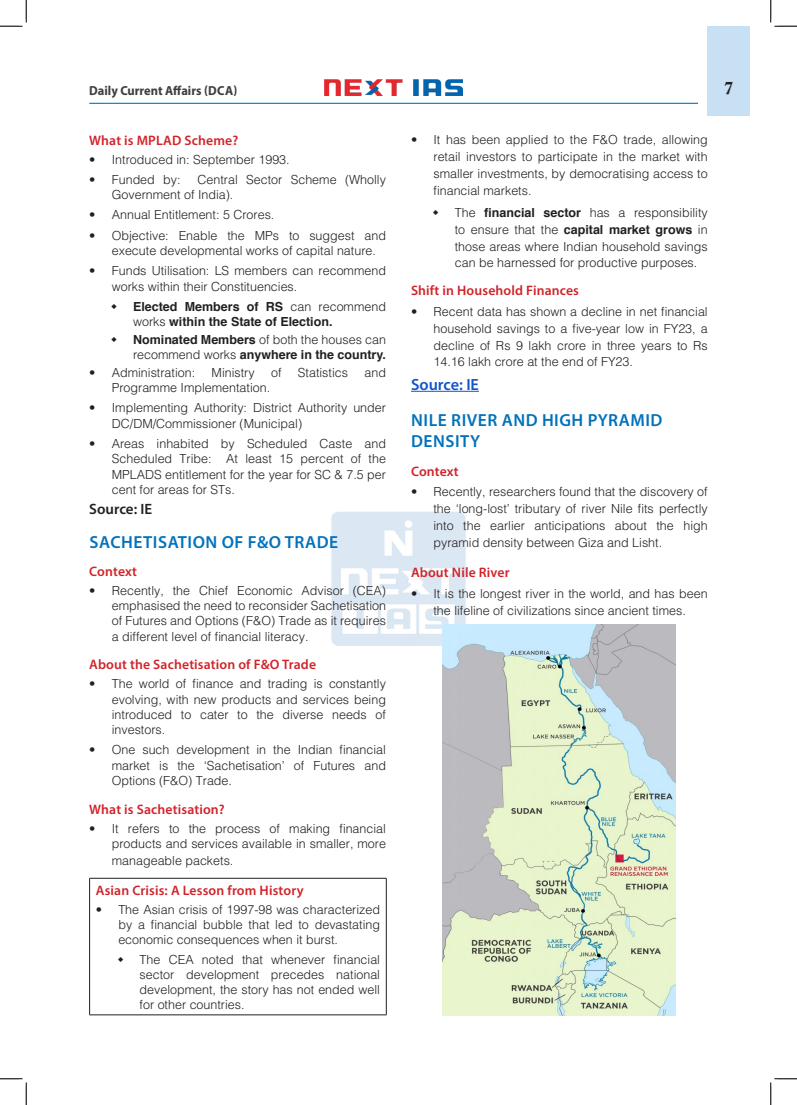
<style>
.page{position:relative;width:797px;height:1105px;background:#fff}
.page>*{position:absolute;margin:0;border:0;box-sizing:border-box;transform-origin:0 0}
.H-1{font:600 17.5px/21px "Myriad Pro";letter-spacing:.03em;color:#0072bc}
.t1{font:17.5px "Calis MT Bol";color:#231f20}
.t2{font:600 16.25px "Myriad Pro";color:#15c}
.t3{font:600 15px "Myriad Pro";color:#231f20}
.H-2{font:600 13.75px "Myriad Pro";letter-spacing:.01em;color:#d1232a}
.t4{font:700 13.12px "Myriad Pro";color:#3e3e3f;scale:.95 1}
.t5{font:300 12.5px/15.2px "Helvetica";color:#231f20;text-align:justify}
.t6{font:700 12.5px/15.2px "Helvetica";color:#231f20}
.s1{font-weight:700}
.s2{font-weight:300}
</style>
<div class="page">
<div style="left:707px;top:26px;width:43px;height:89px;background:#c7e0f3"></div>
<img style="left:325px;top:80px;width:137px;height:15px">
<hr style="left:89px;top:103px;width:609px;height:1px;background:#008fd5">
<img style="left:331px;top:511px;width:138px;height:139px">
<hr style="left:89px;top:878px;width:297px;height:1px;background:#231f20">
<hr style="left:89px;top:878px;width:1px;height:136px;background:#231f20">
<hr style="left:386px;top:878px;width:1px;height:136px;background:#231f20">
<hr style="left:89px;top:1014px;width:297px;height:1px;background:#231f20">
<hr style="left:411px;top:391px;width:68px;height:1px;background:#15c">
<img style="left:443px;top:625px;width:233px;height:391px">
<svg style="left:0;top:0;width:27px;height:27px"></svg>
<svg style="left:0;top:1078px;width:27px;height:27px"></svg>
<svg style="left:770px;top:0;width:27px;height:27px"></svg>
<svg style="left:770px;top:1078px;width:27px;height:27px"></svg>
<p class="t4" style="left:89px;top:82px;width:157px">Daily Current Affairs (DCA)</p>
<h1 class="t1" style="left:724px;top:78px;width:10px">7</h1>
<p class="H-2" style="left:89px;top:131px;width:151px">What is MPLAD Scheme?</p>
<p class="t5" style="left:89px;top:151px;width:202px">• Introduced in: September 1993.</p>
<p class="t5" style="left:89px;top:171px;width:93px">• Funded by:</p>
<p class="t5" style="left:433px;top:131px;width:276px;line-height:16.9px;text-indent:-22px">• It has been applied to the F&amp;O trade, allowing retail investors to participate in the market with smaller investments, by democratising access to financial markets.</p>
<p class="t5" style="left:455px;top:204px;width:254px;line-height:16.9px">The <span class="s1">financial sector</span> has a responsibility to ensure that the <span class="s1">capital market grows</span> in those areas where Indian household savings can be harnessed for productive purposes.</p>
<p class="H-2" style="left:411px;top:282px;width:169px">Shift in Household Finances</p>
<p class="t5" style="left:433px;top:303px;width:276px;line-height:16.9px;text-indent:-22px">• Recent data has shown a decline in net financial household savings to a five-year low in FY23, a decline of Rs 9 lakh crore in three years to Rs 14.16 lakh crore at the end of FY23.</p>
<p class="t2" style="left:411px;top:374px;width:69px">Source: IE</p>
<p class="H-1" style="left:411px;top:409px;width:253px">NILE RIVER AND HIGH PYRAMID<br>DENSITY</p>
<p class="H-2" style="left:411px;top:462px;width:49px">Context</p>
<p class="t5" style="left:433px;top:483px;width:276px;line-height:16.9px;text-indent:-22px">• Recently, researchers found that the discovery of the ‘long-lost’ tributary of river Nile fits perfectly into the earlier anticipations about the high pyramid density between Giza and Lisht.</p>
<p class="H-2" style="left:411px;top:564px;width:100px">About Nile River</p>
<p class="t5" style="left:411px;top:585px;width:298px;line-height:16.9px;text-align:center">• It is the longest river in the world, and has been the lifeline of civilizations since ancient times.</p>
<p class="t5" style="left:112px;top:171px;width:276px;text-indent:86px">Central Sector Scheme (Wholly<br>Government of India).</p>
<p class="t5" style="left:89px;top:207px;width:187px">• Annual Entitlement: 5 Crores.</p>
<p class="t5" style="left:112px;top:227px;width:276px;text-indent:-22px">• Objective: Enable the MPs to suggest and execute developmental works of capital nature.</p>
<p class="t5" style="left:112px;top:263px;width:276px;text-indent:-22px">• Funds Utilisation: LS members can recommend works within their Constituencies.</p>
<p class="t6" style="left:133px;top:299px;width:254px">Elected Members of RS <span class="s2">can recommend works</span> within the State of Election.</p>
<p class="t6" style="left:133px;top:332px;width:254px">Nominated Members <span class="s2">of both the houses can recommend works</span> anywhere in the country.</p>
<p class="t5" style="left:89px;top:364px;width:107px">• Administration:</p>
<p class="t5" style="left:211px;top:364px;width:45px">Ministry</p>
<p class="t5" style="left:271px;top:364px;width:12px">of</p>
<p class="t5" style="left:298px;top:364px;width:52px">Statistics</p>
<p class="t5" style="left:364px;top:364px;width:23px">and</p>
<p class="t5" style="left:112px;top:380px;width:160px">Programme Implementation.</p>
<p class="t5" style="left:112px;top:400px;width:276px;text-indent:-22px">• Implementing Authority: District Authority under<br>DC/DM/Commissioner (Municipal)</p>
<p class="t5" style="left:112px;top:436px;width:276px;text-indent:-22px">• Areas inhabited by Scheduled Caste and Scheduled Tribe: At least 15 percent of the MPLADS entitlement for the year for SC &amp; 7.5 per cent for areas for STs.</p>
<p class="t3" style="left:89px;top:499px;width:64px">Source: IE</p>
<p class="H-1" style="left:89px;top:532px;width:250px">SACHETISATION OF F&amp;O TRADE</p>
<p class="H-2" style="left:89px;top:562px;width:49px">Context</p>
<p class="t5" style="left:112px;top:582px;width:276px;text-indent:-22px">• Recently, the Chief Economic Advisor (CEA) emphasised the need to reconsider Sachetisation of Futures and Options (F&amp;O) Trade as it requires a different level of financial literacy.</p>
<p class="H-2" style="left:89px;top:656px;width:228px">About the Sachetisation of F&amp;O Trade</p>
<p class="t5" style="left:112px;top:676px;width:276px;text-indent:-22px">• The world of finance and trading is constantly evolving, with new products and services being introduced to cater to the diverse needs of investors.</p>
<p class="t5" style="left:112px;top:742px;width:276px;text-indent:-22px">• One such development in the Indian financial market is the ‘Sachetisation’ of Futures and Options (F&amp;O) Trade.</p>
<p class="H-2" style="left:89px;top:800px;width:137px">What is Sachetisation?</p>
<p class="t5" style="left:89px;top:820px;width:298px;text-align:right">• It refers to the process of making financial products and services available in smaller, more</p>
<p class="t5" style="left:112px;top:853px;width:123px">manageable packets.</p>
<p class="H-2" style="left:96px;top:881px;width:209px">Asian Crisis: A Lesson from History</p>
<p class="t5" style="left:118px;top:901px;width:263px;text-indent:-22px">• The Asian crisis of 1997-98 was characterized by a financial bubble that led to devastating economic consequences when it burst.</p>
<p class="t5" style="left:140px;top:951px;width:242px">The CEA noted that whenever financial sector development precedes national development, the story has not ended well for other countries.</p>
</div>
